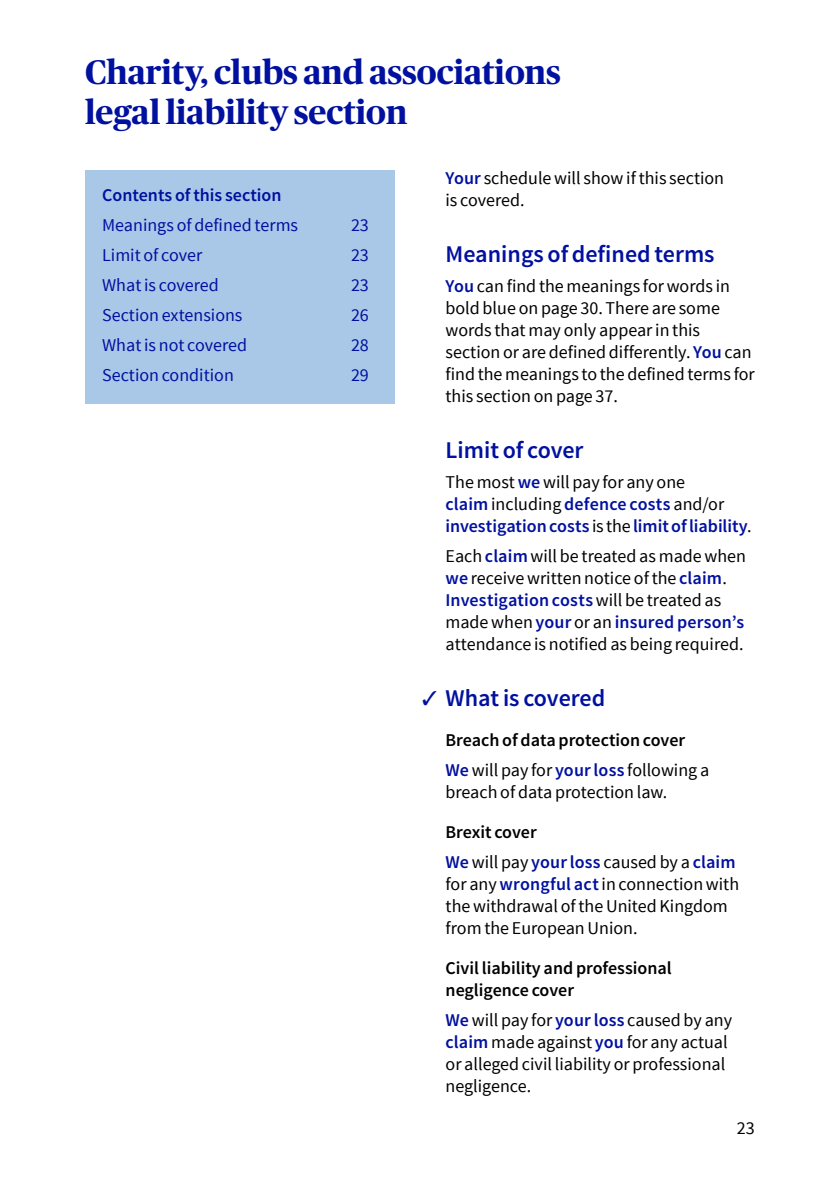
<style>
.page{position:relative;width:840px;height:1191px;background:#fff}
.page>*{position:absolute;margin:0;border:0;box-sizing:border-box;transform-origin:0 0}
.t1{font:700 34px/40px "Publico Headline";color:#00109f}
.t2{font:600 24px "Source Sans Pro";color:#00109f}
.t3{font:18px/22px "Source Sans Pro";color:#000}
.t4{font:600 18px/22px "Source Sans Pro";color:#00109f}
.t5{font:18px "Source Sans Pro";color:#00109f}
.t6{font:600 18px/30px "Source Sans Pro";color:#000}
.s1{font-weight:600;color:#00109f}
.s2{font-weight:400;color:#000}
.s3{color:#00109f}
.s4{font-weight:400}
.s5{font-weight:600}
</style>
<div class="page">
<div style="left:85px;top:170px;width:309px;height:233px;background:#a9c8e7"></div>
<h1 class="t1" style="left:85px;top:50px;width:477px">Charity, clubs and associations legal liability section</h1>
<p class="t4" style="left:102px;top:184px;width:181px">Contents of this section</p>
<p class="t5" style="left:102px;top:213px;width:197px">Meanings of defined terms</p>
<p class="t5" style="left:351px;top:213px;width:19px">23</p>
<p class="t5" style="left:102px;top:243px;width:102px">Limit of cover</p>
<p class="t5" style="left:351px;top:243px;width:19px">23</p>
<p class="t5" style="left:102px;top:273px;width:118px">What is covered</p>
<p class="t5" style="left:351px;top:273px;width:19px">23</p>
<p class="t5" style="left:102px;top:303px;width:142px">Section extensions</p>
<p class="t5" style="left:351px;top:303px;width:19px">26</p>
<p class="t5" style="left:102px;top:333px;width:146px">What is not covered</p>
<p class="t5" style="left:351px;top:333px;width:19px">28</p>
<p class="t5" style="left:102px;top:363px;width:133px">Section condition</p>
<p class="t5" style="left:351px;top:363px;width:19px">29</p>
<p class="t3" style="left:445px;top:167px;width:280px"><span class="s1">Your</span> schedule will show if this section is covered.</p>
<h2 class="t2" style="left:445px;top:238px;width:270px">Meanings of defined terms</h2>
<p class="t3" style="left:445px;top:275px;width:310px"><span class="s1">You</span> can find the meanings for words in bold blue on page 30. There are some words that may only appear in this section or are defined differently. <span class="s1">You</span> can find the meanings to the defined terms for this section on page 37.</p>
<h2 class="t2" style="left:445px;top:434px;width:139px">Limit of cover</h2>
<p class="t4" style="left:445px;top:471px;width:307px"><span class="s2">The most</span> we <span class="s2">will pay for any one<br></span>claim <span class="s2">including</span> defence costs <span class="s2">and/or </span>investigationcosts <span class="s2">is the</span> limitofliability<span class="s2">.</span></p>
<p class="t3" style="left:445px;top:545px;width:302px">Each <span class="s1">claim</span> will be treated as made when <span class="s1">we</span> receive written notice of the <span class="s1">claim</span>.<br><span class="s1">Investigation costs</span> will be treated as made when <span class="s1">your</span> or an <span class="s1">insured person’s </span>attendance is notified as being required.</p>
<h2 class="t2" style="left:445px;top:682px;width:161px">What is covered</h2>
<p class="t6" style="left:445px;top:725px;width:265px">Breach of data protection cover<br><span class="s3">We</span> <span class="s4">will pay for</span> <span class="s3">your loss</span> <span class="s4">following a</span></p>
<p class="t3" style="left:445px;top:781px;width:223px">breach of data protection law.</p>
<p class="t3" style="left:445px;top:817px;width:291px;line-height:30px"><span class="s5">Brexit cover<br></span><span class="s1">We</span> will pay <span class="s1">yourloss</span> caused by a <span class="s1">claim</span></p>
<p class="t3" style="left:445px;top:873px;width:295px">for any <span class="s1">wrongful act</span> in connection with the withdrawal of the United Kingdom from the European Union.</p>
<p class="t6" style="left:445px;top:957px;width:228px;line-height:22px">Civil liability and professional negligence cover</p>
<p class="t3" style="left:445px;top:1009px;width:288px"><span class="s1">We</span> will pay for <span class="s1">your loss</span> caused by any <span class="s1">claim</span> made against <span class="s1">you</span> for any actual or alleged civil liability or professional negligence.</p>
<p class="t3" style="left:736px;top:1117px;width:19px">23</p>
</div>
